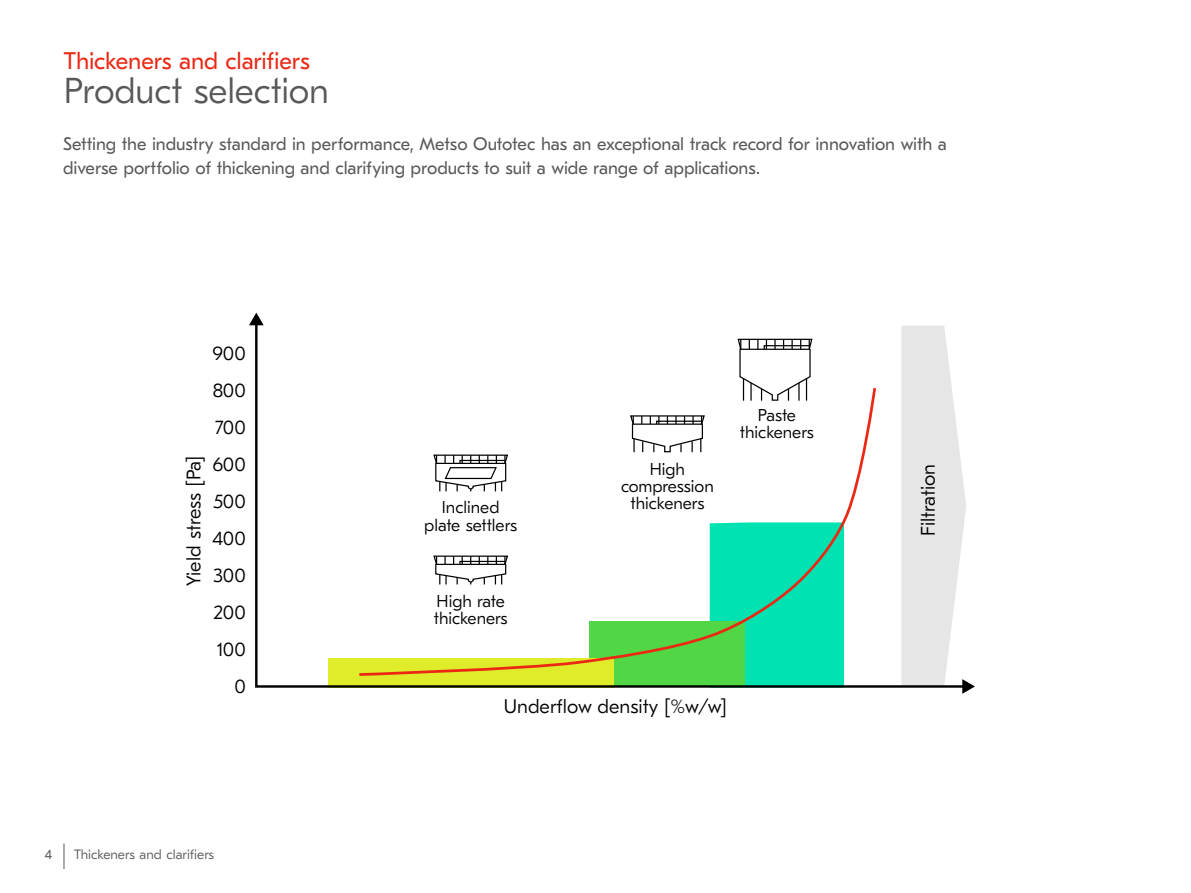
<style>
.page{position:relative;width:1191px;height:893px;background:#fff}
.page>*{position:absolute;margin:0;border:0;box-sizing:border-box;transform-origin:0 0}
.Product_Benefit__Hea{font:300 36px "GT Eesti Pro Text";letter-spacing:-.01em;color:#57585a}
.Overhead{font:24px "GT Eesti Pro Text";letter-spacing:-.01em;color:#eb2814}
.t1{font:300 19.65px/36.9px "GT Eesti Pro Text";color:#000;text-align:justify}
.Copy{font:18px/24px "GT Eesti Pro Text";letter-spacing:-.005em;color:#57585a}
.t2{font:300 17.1px/17.1px "GT Eesti Pro Text";color:#000;text-align:center}
.Page_number___Right{font:300 13.5px "GT Eesti Pro Text";color:#57585a}
.t3{font:13.5px "GT Eesti Pro Text";color:#57585a}
</style>
<div class="page">
<svg style="left:64px;top:843px;width:1px;height:26px"></svg>
<svg style="left:254px;top:325px;width:647px;height:363px"></svg>
<svg style="left:249px;top:313px;width:15px;height:12px"></svg>
<svg style="left:901px;top:326px;width:74px;height:368px"></svg>
<svg style="left:356px;top:385px;width:521px;height:292px"></svg>
<svg style="left:432px;top:555px;width:77px;height:29px"></svg>
<svg style="left:629px;top:415px;width:76px;height:38px"></svg>
<svg style="left:736px;top:338px;width:77px;height:63px"></svg>
<svg style="left:432px;top:454px;width:77px;height:37px"></svg>
<p class="Overhead" style="left:64px;top:47px;width:248px">Thickeners and clarifiers</p>
<p class="Product_Benefit__Hea" style="left:64px;top:71px;width:266px">Product selection</p>
<p class="Copy" style="left:63px;top:132px;width:885px">Setting the industry standard in performance, Metso Outotec has an exceptional track record for innovation with a diverse portfolio of thickening and clarifying products to suit a wide range of applications.</p>
<p class="t1" style="left:176px;top:586px;width:133px;rotate:-90deg">Yield stress [Pa]</p>
<p class="t1" style="left:212px;top:335px;width:35px">900<br>800<br>700<br>600<br>500<br>400<br>300<br>200<br>100</p>
<p class="t1" style="left:234px;top:668px;width:13px">0</p>
<p class="t3" style="left:45px;top:847px;width:9px">4</p>
<p class="Page_number___Right" style="left:74px;top:847px;width:141px">Thickeners and clarifiers</p>
<p class="t2" style="left:424px;top:499px;width:95px">Inclined plate settlers</p>
<p class="t2" style="left:434px;top:593px;width:75px;text-align:left">High rate thickeners</p>
<p class="t2" style="left:621px;top:461px;width:94px">High compression thickeners</p>
<p class="t2" style="left:740px;top:407px;width:75px">Paste thickeners</p>
<p class="t1" style="left:504px;top:688px;width:225px">Underflow density [%w/w]</p>
<p class="t1" style="left:910px;top:536px;width:73px;rotate:-90deg">Filtration</p>
</div>
